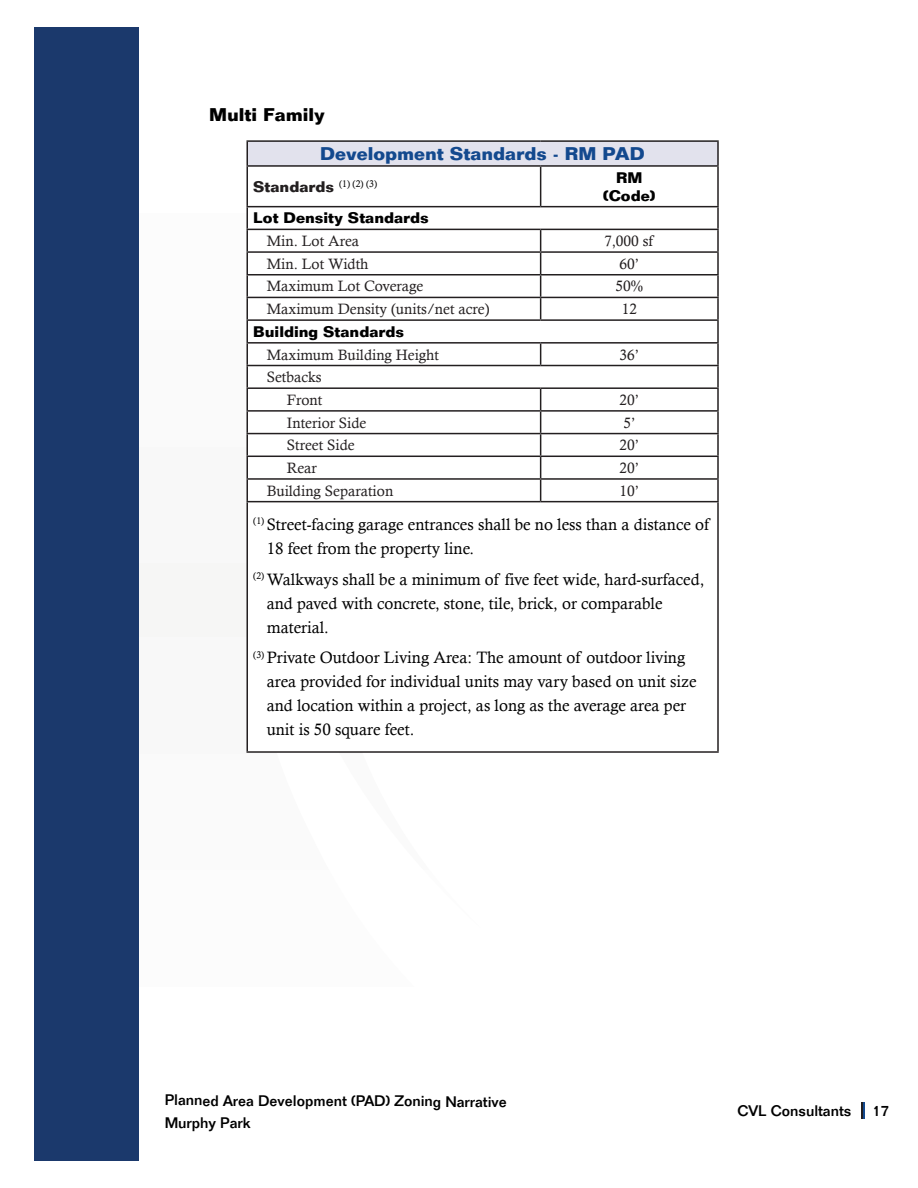
<style>
.page{position:relative;width:918px;height:1188px;background:#fff}
.page>*{position:absolute;margin:0;border:0;box-sizing:border-box;transform-origin:0 0}
.t1{font:700 18px "Folio Std";color:#13498e}
.t2{font:700 18px "Folio Std";color:#000}
.t3{font:16.5px/24px "Calisto";color:#000}
.t4{font:15px/22.6px "Calisto";color:#231f20;text-align:right}
.t5{font:500 15px/21.9px "Folio Std";letter-spacing:-.005em;color:#000}
.t6{font:700 15px/18px "Folio Std";color:#000;text-align:center}
.t7{font:700 15px "Folio Std";color:#231f20}
</style>
<div class="page">
<div style="left:35px;top:27px;width:104px;height:1134px;background:#1b396c"></div>
<svg style="left:861px;top:1103px;width:3px;height:16px"></svg>
<div style="left:247px;top:141px;width:471px;height:25px;background:#e2e2ed"></div>
<svg style="left:248px;top:207px;width:469px;height:296px"></svg>
<hr style="left:246px;top:140px;width:295px;height:2px;background:#231f20">
<hr style="left:246px;top:142px;width:2px;height:23px;background:#231f20">
<hr style="left:541px;top:140px;width:178px;height:2px;background:#231f20">
<hr style="left:717px;top:142px;width:2px;height:23px;background:#231f20">
<hr style="left:246px;top:165px;width:295px;height:2px;background:#231f20">
<hr style="left:246px;top:167px;width:2px;height:39px;background:#231f20">
<hr style="left:541px;top:165px;width:178px;height:2px;background:#231f20">
<hr style="left:540px;top:167px;width:1px;height:39px;background:#231f20">
<hr style="left:717px;top:167px;width:2px;height:39px;background:#231f20">
<hr style="left:246px;top:206px;width:295px;height:1px;background:#231f20">
<hr style="left:246px;top:207px;width:2px;height:22px;background:#231f20">
<hr style="left:541px;top:206px;width:178px;height:1px;background:#231f20">
<hr style="left:717px;top:207px;width:2px;height:22px;background:#231f20">
<hr style="left:246px;top:229px;width:295px;height:1px;background:#231f20">
<hr style="left:246px;top:230px;width:2px;height:21px;background:#231f20">
<hr style="left:541px;top:229px;width:178px;height:1px;background:#231f20">
<hr style="left:717px;top:230px;width:2px;height:21px;background:#231f20">
<hr style="left:246px;top:251px;width:295px;height:2px;background:#231f20">
<hr style="left:246px;top:253px;width:2px;height:21px;background:#231f20">
<hr style="left:541px;top:251px;width:178px;height:2px;background:#231f20">
<hr style="left:717px;top:253px;width:2px;height:21px;background:#231f20">
<hr style="left:246px;top:274px;width:295px;height:1px;background:#231f20">
<hr style="left:246px;top:275px;width:2px;height:22px;background:#231f20">
<hr style="left:541px;top:274px;width:178px;height:1px;background:#231f20">
<hr style="left:717px;top:275px;width:2px;height:22px;background:#231f20">
<hr style="left:246px;top:297px;width:295px;height:1px;background:#231f20">
<hr style="left:246px;top:298px;width:2px;height:21px;background:#231f20">
<hr style="left:541px;top:297px;width:178px;height:1px;background:#231f20">
<svg style="left:540px;top:230px;width:1px;height:89px"></svg>
<hr style="left:717px;top:298px;width:2px;height:21px;background:#231f20">
<hr style="left:246px;top:319px;width:295px;height:2px;background:#231f20">
<hr style="left:246px;top:321px;width:2px;height:21px;background:#231f20">
<hr style="left:541px;top:319px;width:178px;height:2px;background:#231f20">
<hr style="left:717px;top:321px;width:2px;height:21px;background:#231f20">
<hr style="left:246px;top:342px;width:295px;height:2px;background:#231f20">
<hr style="left:246px;top:344px;width:2px;height:21px;background:#231f20">
<hr style="left:541px;top:342px;width:178px;height:2px;background:#231f20">
<svg style="left:540px;top:344px;width:1px;height:21px"></svg>
<hr style="left:717px;top:344px;width:2px;height:21px;background:#231f20">
<hr style="left:246px;top:365px;width:295px;height:1px;background:#231f20">
<hr style="left:246px;top:366px;width:2px;height:21px;background:#231f20">
<hr style="left:541px;top:365px;width:178px;height:1px;background:#231f20">
<hr style="left:717px;top:366px;width:2px;height:21px;background:#231f20">
<hr style="left:246px;top:387px;width:295px;height:2px;background:#231f20">
<hr style="left:246px;top:389px;width:2px;height:21px;background:#231f20">
<hr style="left:541px;top:387px;width:178px;height:2px;background:#231f20">
<hr style="left:717px;top:389px;width:2px;height:21px;background:#231f20">
<hr style="left:246px;top:410px;width:295px;height:2px;background:#231f20">
<hr style="left:246px;top:412px;width:2px;height:21px;background:#231f20">
<hr style="left:541px;top:410px;width:178px;height:2px;background:#231f20">
<hr style="left:717px;top:412px;width:2px;height:21px;background:#231f20">
<hr style="left:246px;top:433px;width:295px;height:1px;background:#231f20">
<hr style="left:246px;top:434px;width:2px;height:22px;background:#231f20">
<hr style="left:541px;top:433px;width:178px;height:1px;background:#231f20">
<hr style="left:717px;top:434px;width:2px;height:22px;background:#231f20">
<hr style="left:246px;top:456px;width:295px;height:1px;background:#231f20">
<hr style="left:246px;top:457px;width:2px;height:21px;background:#231f20">
<hr style="left:541px;top:456px;width:178px;height:1px;background:#231f20">
<hr style="left:717px;top:457px;width:2px;height:21px;background:#231f20">
<hr style="left:246px;top:478px;width:295px;height:2px;background:#231f20">
<hr style="left:246px;top:480px;width:2px;height:21px;background:#231f20">
<hr style="left:541px;top:478px;width:178px;height:2px;background:#231f20">
<svg style="left:540px;top:389px;width:1px;height:112px"></svg>
<hr style="left:717px;top:480px;width:2px;height:21px;background:#231f20">
<hr style="left:246px;top:501px;width:295px;height:1px;background:#231f20">
<hr style="left:246px;top:502px;width:2px;height:249px;background:#231f20">
<hr style="left:541px;top:501px;width:178px;height:1px;background:#231f20">
<hr style="left:717px;top:502px;width:2px;height:249px;background:#231f20">
<hr style="left:246px;top:751px;width:473px;height:2px;background:#231f20">
<p class="t2" style="left:209px;top:107px;width:117px">Multi Family</p>
<p class="t1" style="left:320px;top:146px;width:326px">Development Standards - RM PAD</p>
<p class="t7" style="left:253px;top:181px;width:126px">Standards <sup>(1)</sup> <sup>(2)</sup> <sup>(3)</sup></p>
<p class="t6" style="left:603px;top:170px;width:54px">RM (Code)</p>
<p class="t6" style="left:253px;top:210px;width:177px">Lot Density Standards</p>
<p class="t4" style="left:267px;top:230px;width:94px">Min. Lot Area</p>
<p class="t4" style="left:604px;top:230px;width:50px">7,000 sf</p>
<p class="t4" style="left:267px;top:252px;width:103px">Min. Lot Width</p>
<p class="t4" style="left:620px;top:252px;width:21px">60’</p>
<p class="t4" style="left:267px;top:275px;width:158px">Maximum Lot Coverage</p>
<p class="t4" style="left:615px;top:275px;width:29px">50%</p>
<p class="t4" style="left:267px;top:298px;width:224px">Maximum Density (units/net acre)</p>
<p class="t4" style="left:622px;top:298px;width:17px">12</p>
<p class="t6" style="left:253px;top:324px;width:152px">Building Standards</p>
<p class="t4" style="left:267px;top:343px;width:174px">Maximum Building Height</p>
<p class="t4" style="left:620px;top:343px;width:21px">36’</p>
<p class="t4" style="left:267px;top:366px;width:57px">Setbacks<br>Front</p>
<p class="t4" style="left:620px;top:388px;width:21px">20’</p>
<p class="t4" style="left:287px;top:411px;width:81px">Interior Side</p>
<p class="t4" style="left:623px;top:411px;width:13px">5’</p>
<p class="t4" style="left:287px;top:434px;width:69px">Street Side</p>
<p class="t4" style="left:620px;top:434px;width:21px">20’</p>
<p class="t4" style="left:287px;top:456px;width:31px">Rear</p>
<p class="t4" style="left:620px;top:456px;width:21px">20’</p>
<p class="t4" style="left:267px;top:479px;width:128px">Building Separation</p>
<p class="t4" style="left:620px;top:479px;width:21px">10’</p>
<p class="t3" style="left:267px;top:512px;width:444px;text-indent:-13px"><sup>(1)</sup> Street-facing garage entrances shall be no less than a distance of<br>18 feet from the property line.</p>
<p class="t3" style="left:267px;top:567px;width:439px;text-indent:-13px"><sup>(2)</sup> Walkways shall be a minimum of five feet wide, hard-surfaced, and paved with concrete, stone, tile, brick, or comparable material.</p>
<p class="t3" style="left:267px;top:646px;width:431px;text-indent:-13px"><sup>(3)</sup> Private Outdoor Living Area: The amount of outdoor living area provided for individual units may vary based on unit size and location within a project, as long as the average area per unit is 50 square feet.</p>
<p class="t5" style="left:165px;top:1091px;width:344px">Planned Area Development (PAD) Zoning Narrative<br>Murphy Park</p>
<p class="t5" style="left:737px;top:1101px;width:115px">CVL Consultants</p>
<p class="t5" style="left:873px;top:1101px;width:18px">17</p>
</div>
